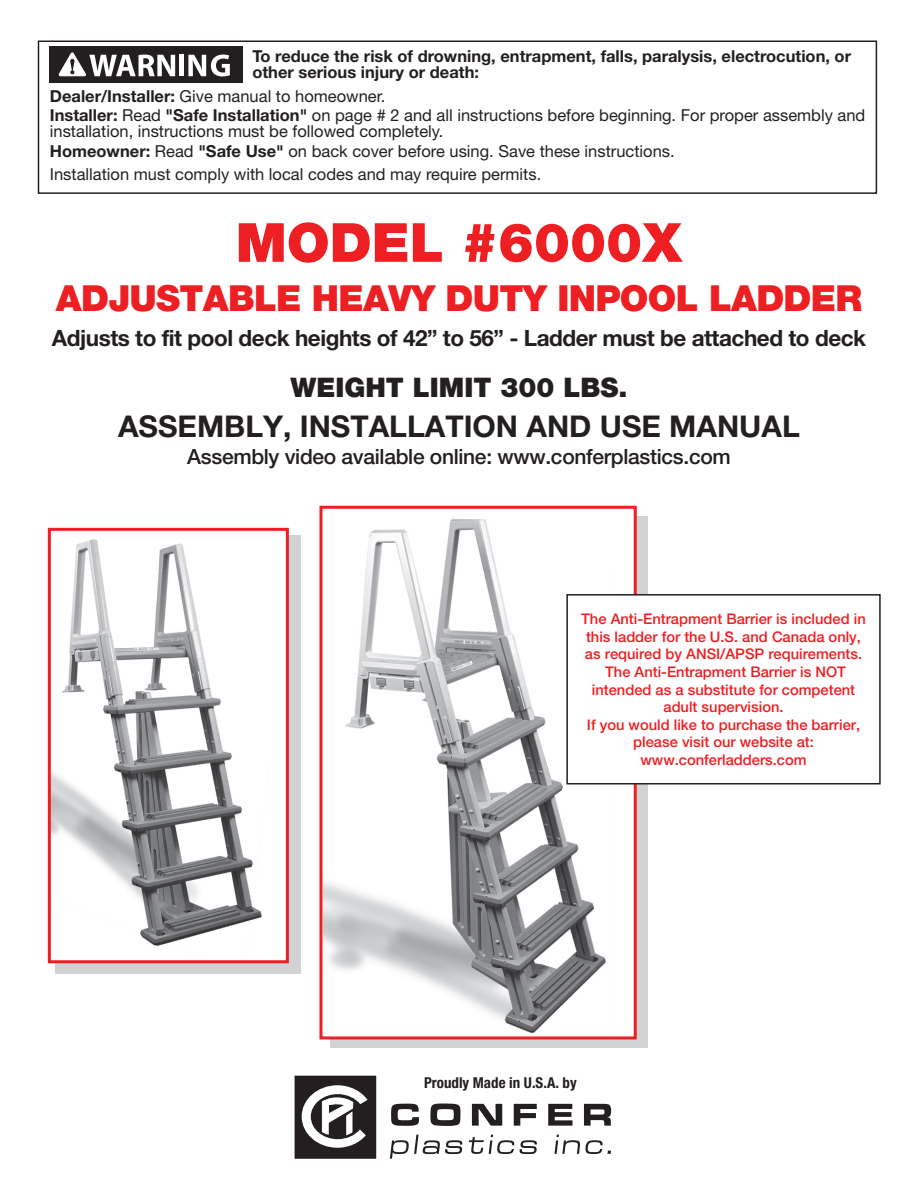
<style>
.page{position:relative;width:918px;height:1188px;background:#fff}
.page>*{position:absolute;margin:0;border:0;box-sizing:border-box;transform-origin:0 0}
.t1{font:900 54px "Helvetica Neue LT Std";color:#ee1f23}
.t2{font:900 36px "Helvetica Neue LT Std";letter-spacing:-.02em;color:#ee1f23}
.t3{font:700 30px "Helvetica Neue LT Std";color:#231f20}
.t4{font:900 27px "Helvetica Neue LT Std";color:#231f20}
.t5{font:700 22.5px "Helvetica Neue LT Std";letter-spacing:-.02em;color:#231f20}
.t6{font:500 21px "Helvetica Neue LT Std";letter-spacing:-.015em;color:#231f20}
.t7{font:16.5px/19.2px "Helvetica Neue LT Std";color:#231f20}
.t8{font:700 16.5px/16.5px "Helvetica Neue LT Std";color:#231f20}
.t9{font:700 condensed 15px "Helvetica Neue LT Std";color:#231f20}
.t10{font:500 14.7px/17.7px "Helvetica Neue LT Std";color:#ee1f23;text-align:center}
.s1{font-weight:700}
</style>
<div class="page">
<div style="left:38px;top:40px;width:839px;height:154px;border:2px solid #231f20"></div>
<div style="left:50px;top:46px;width:193px;height:37px;background:#231f20"></div>
<div style="left:179px;top:55px;width:5px;height:21px;background:#fff"></div>
<svg style="left:188px;top:55px;width:42px;height:21px"></svg>
<svg style="left:58px;top:52px;width:117px;height:25px"></svg>
<svg style="left:391px;top:1104px;width:28px;height:22px"></svg>
<svg style="left:430px;top:1104px;width:30px;height:22px"></svg>
<svg style="left:472px;top:1104px;width:30px;height:22px"></svg>
<svg style="left:514px;top:1104px;width:23px;height:22px"></svg>
<svg style="left:548px;top:1104px;width:25px;height:22px"></svg>
<svg style="left:584px;top:1104px;width:27px;height:22px"></svg>
<svg style="left:390px;top:1135px;width:72px;height:24px"></svg>
<svg style="left:469px;top:1135px;width:68px;height:19px"></svg>
<svg style="left:555px;top:1135px;width:56px;height:19px"></svg>
<div style="left:295px;top:1076px;width:80px;height:82px;background:#231f20"></div>
<div style="left:295px;top:1076px;width:81px;height:83px;border:2px solid #231f20"></div>
<svg style="left:302px;top:1085px;width:66px;height:63px"></svg>
<div style="left:330px;top:516px;width:318px;height:532px;background:#d1d2d4"></div>
<div style="left:321px;top:507px;width:314px;height:531px;background:#fff"></div>
<img style="left:324px;top:519px;width:282px;height:515px">
<div style="left:320px;top:506px;width:317px;height:533px;border:3px solid #ee1f23"></div>
<div style="left:56px;top:535px;width:245px;height:438px;background:#d1d2d4"></div>
<div style="left:49px;top:529px;width:238px;height:433px;background:#fff"></div>
<img style="left:52px;top:539px;width:210px;height:407px">
<div style="left:48px;top:528px;width:241px;height:435px;border:3px solid #ee1f23"></div>
<div style="left:567px;top:595px;width:313px;height:189px;background:#fff"></div>
<div style="left:566px;top:594px;width:315px;height:191px;border:2px solid #231f20"></div>
<p class="t8" style="left:252px;top:47px;width:600px">To reduce the risk of drowning, entrapment, falls, paralysis, electrocution, or other serious injury or death:</p>
<p class="t7" style="left:50px;top:86px;width:817px"><span class="s1">Dealer/Installer:</span> Give manual to homeowner.<br><span class="s1">Installer:</span> Read <span class="s1">"Safe Installation"</span> on page # 2 and all instructions before beginning. For proper assembly and</p>
<p class="t7" style="left:50px;top:122px;width:626px">installation, instructions must be followed completely.<br><span class="s1">Homeowner:</span> Read <span class="s1">"Safe Use"</span> on back cover before using. Save these instructions.</p>
<p class="t7" style="left:50px;top:164px;width:493px">Installation must comply with local codes and may require permits.</p>
<h1 class="t1" style="left:236px;top:210px;width:448px">MODEL #6000X</h1>
<h2 class="t2" style="left:56px;top:277px;width:808px">ADJUSTABLE HEAVY DUTY INPOOL LADDER</h2>
<h3 class="t5" style="left:52px;top:324px;width:816px">Adjusts to fit pool deck heights of 42” to 56” - Ladder must be attached to deck</h3>
<h3 class="t4" style="left:290px;top:371px;width:339px">WEIGHT LIMIT 300 LBS.</h3>
<h3 class="t3" style="left:118px;top:408px;width:683px">ASSEMBLY, INSTALLATION AND USE MANUAL</h3>
<p class="t6" style="left:187px;top:444px;width:545px">Assembly video available online: www.conferplastics.com</p>
<p class="t10" style="left:581px;top:610px;width:286px">The Anti-Entrapment Barrier is included in this ladder for the U.S. and Canada only, as required by ANSI/APSP requirements.<br>The Anti-Entrapment Barrier is NOT intended as a substitute for competent adult supervision.<br>If you would like to purchase the barrier, please visit our website at: www.conferladders.com</p>
<p class="t9" style="left:424px;top:1074px;width:154px">Proudly Made in U.S.A. by</p>
</div>
